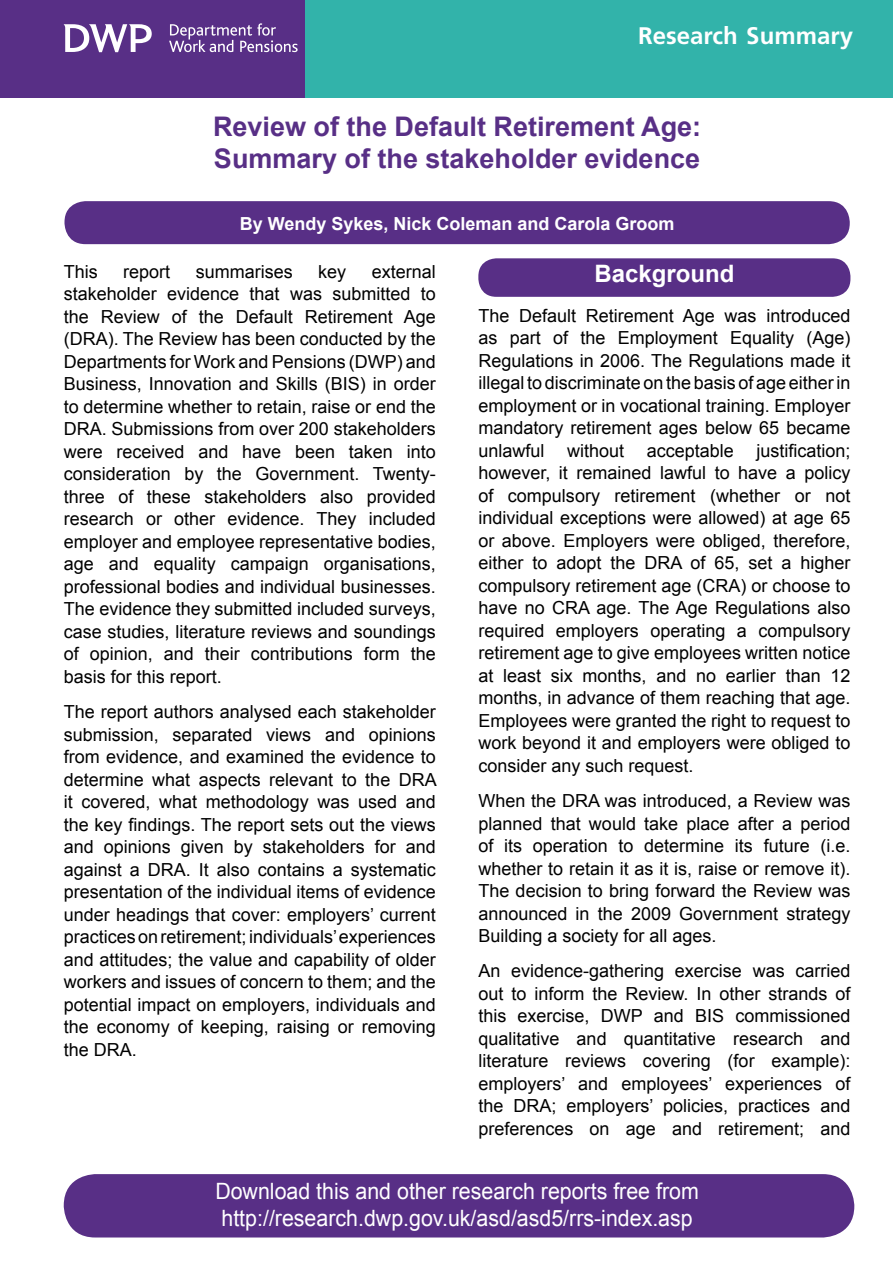
<style>
.page{position:relative;width:893px;height:1263px;background:#fff}
.page>*{position:absolute;margin:0;border:0;box-sizing:border-box;transform-origin:0 0}
.t1{font:700 27px/32.4px "Arial";color:#582f86}
.t2{font:700 24px "Frutiger LT";color:#fff}
.t3{font:700 24px "Arial";color:#fff}
.t4{font:22.5px/27px "Arial";color:#fff;scale:.95 1}
.t5{font:18px/22.5px "Arial";color:#000;text-align:justify}
.t6{font:700 18px "Arial";color:#fff}
</style>
<div class="page">
<div style="left:276px;top:0;width:617px;height:98px;background:#32b3aa"></div>
<div style="left:0;top:0;width:305px;height:98px;background:#582f86"></div>
<svg style="left:169px;top:23px;width:129px;height:29px"></svg>
<svg style="left:64px;top:24px;width:88px;height:28px"></svg>
<div style="left:478px;top:258px;width:372px;height:39px;background:#582f86;border-radius:18px"></div>
<div style="left:64px;top:201px;width:786px;height:43px;background:#582f86;border-radius:21px"></div>
<div style="left:64px;top:1174px;width:790px;height:63px;background:#582f86;border-radius:32px"></div>
<h2 class="t2" style="left:638px;top:21px;width:216px">Research Summary</h2>
<h1 class="t1" style="left:213px;top:111px;width:490px">Review of the Default Retirement Age:<br>Summary of the stakeholder evidence</h1>
<p class="t6" style="left:240px;top:212px;width:436px">By Wendy Sykes, Nick Coleman and Carola Groom</p>
<p class="t5" style="left:64px;top:260px;width:374px;text-indent:308px">external stakeholder evidence that was submitted to the Review of the Default Retirement Age (DRA). The Review has been conducted by the Departments for Work and Pensions (DWP) and Business, Innovation and Skills (BIS) in order to determine whether to retain, raise or end the DRA. Submissions from over 200 stakeholders were received and have been taken into consideration by the Government. Twenty&shy;three of these stakeholders also provided research or other evidence. They included employer and employee representative bodies, age and equality campaign organisations, professional bodies and individual businesses.<br>The evidence they submitted included surveys, case studies, literature reviews and soundings of opinion, and their contributions form the basis for this report.</p>
<p class="t5" style="left:64px;top:701px;width:375px">The report authors analysed each stakeholder submission, separated views and opinions from evidence, and examined the evidence to determine what aspects relevant to the DRA it covered, what methodology was used and the key findings. The report sets out the views and opinions given by stakeholders for and against a DRA. It also contains a systematic presentation of the individual items of evidence under headings that cover: employers’ current practices on retirement; individuals’ experiences and attitudes; the value and capability of older workers and issues of concern to them; and the potential impact on employers, individuals and the economy of keeping, raising or removing the DRA.</p>
<p class="t5" style="left:64px;top:260px;width:36px">This</p>
<p class="t5" style="left:123px;top:260px;width:49px">report</p>
<p class="t5" style="left:196px;top:260px;width:99px">summarises</p>
<p class="t5" style="left:318px;top:260px;width:30px">key</p>
<h2 class="t3" style="left:594px;top:258px;width:142px">Background</h2>
<p class="t5" style="left:478px;top:304px;width:374px">The Default Retirement Age was introduced as part of the Employment Equality (Age)<br>Regulations in 2006. The Regulations made it illegal to discriminate on the basis of age either in employment or in vocational training. Employer mandatory retirement ages below 65 became unlawful</p>
<p class="t5" style="left:478px;top:439px;width:374px;text-indent:278px">justification; however, it remained lawful to have a policy of compulsory retirement (whether or not individual exceptions were allowed) at age 65 or above. Employers were obliged, therefore, either to adopt the DRA of 65, set a higher compulsory retirement age (CRA) or choose to have no CRA age. The Age Regulations also required employers operating a compulsory retirement age to give employees written notice at least six months, and no earlier than 12 months, in advance of them reaching that age.<br>Employees were granted the right to request to work beyond it and employers were obliged to consider any such request.</p>
<p class="t5" style="left:478px;top:790px;width:374px">When the DRA was introduced, a Review was planned that would take place after a period of its operation to determine its future (i.e. whether to retain it as it is, raise or remove it).<br>The decision to bring forward the Review was announced in the 2009 Government strategy Building a society for all ages.</p>
<p class="t5" style="left:478px;top:960px;width:374px">An evidence-gathering exercise was carried out to inform the Review. In other strands of this exercise, DWP and BIS commissioned qualitative and quantitative research and literature reviews covering (for example): employers’ and employees’ experiences of the DRA; employers’ policies, practices and preferences on age and retirement; and</p>
<p class="t5" style="left:567px;top:439px;width:59px">without</p>
<p class="t5" style="left:647px;top:439px;width:89px">acceptable</p>
<p class="t4" style="left:215px;top:1178px;width:510px">Download this and other research reports free from http://research.dwp.gov.uk/asd/asd5/rrs-index.asp</p>
</div>
